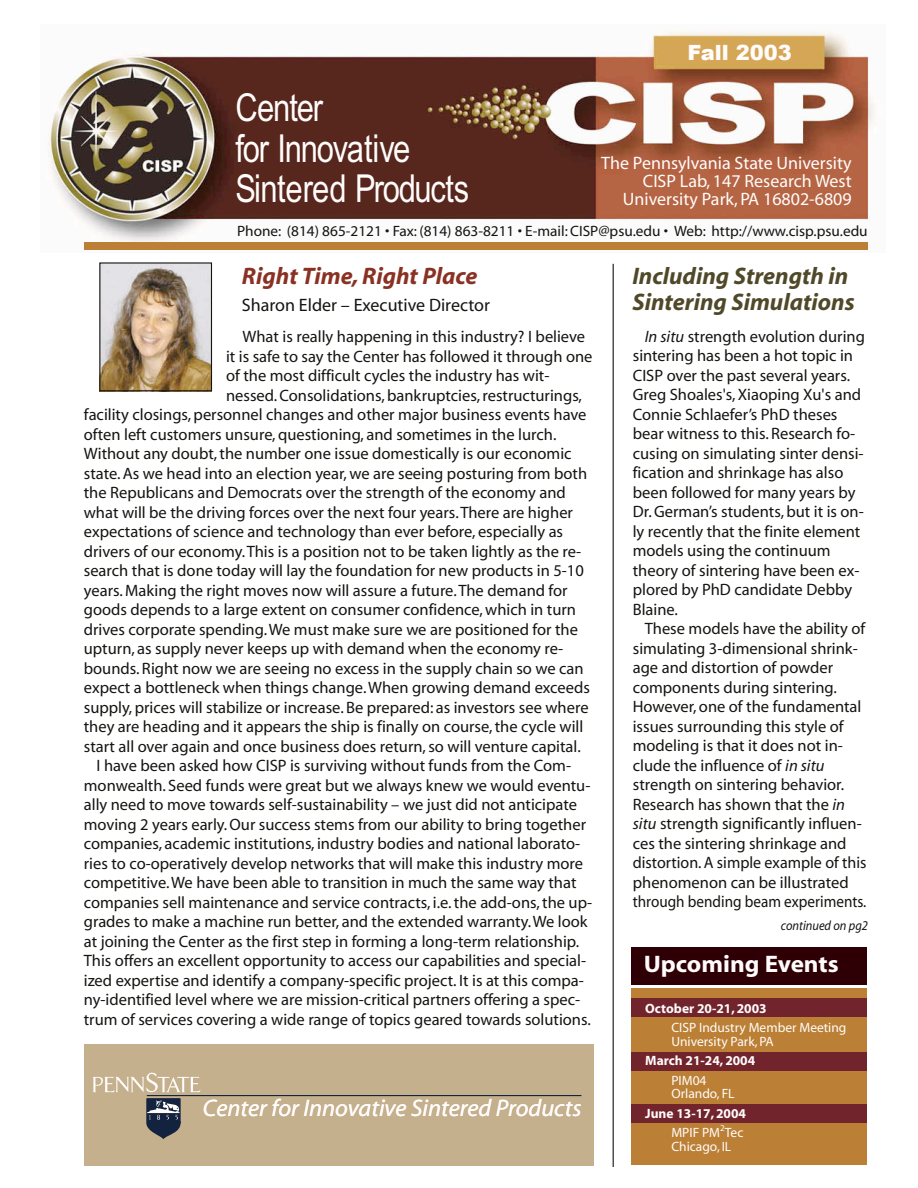
<style>
.page{position:relative;width:918px;height:1188px;background:#fff}
.page>*{position:absolute;margin:0;border:0;box-sizing:border-box;transform-origin:0 0}
.t1{font:38.55px/40.5px "Arial";letter-spacing:-.04em;color:#fffcfb;scale:.8 1}
.t2{font:italic 700 24px/25.5px "Myriad";color:#4f4929}
.t3{font:italic 24px "Myriad";color:#fffcfb}
.t4{font:italic 700 24px "Myriad";color:#893224}
.t5{font:700 24px "Myriad";color:#fffcfb;scale:1.05 1}
.t6{font:900 21px "Arial";color:#fffcfb}
.t7{font:18px/18px "Myriad";color:#fffcfb;text-align:right}
.t8{font:18px "Myriad";color:#141511}
.t9{font:16.5px/19.5px "Myriad";color:#141511}
.t10{font:15px "Myriad";color:#141511}
.t11{font:13.5px/13.5px "Myriad";color:#fffcfb}
.t12{font:700 13.5px/19.5px "Myriad";color:#fffcfb;text-align:right}
.t13{font:italic 13.5px "Myriad";color:#141511;scale:.92 1}
.s1{font-style:italic}
.s2{font-weight:400}
</style>
<div class="page">
<img style="left:48px;top:30px;width:827px;height:212px">
<div style="left:84px;top:242px;width:784px;height:8px;background:#bb8035"></div>
<hr style="left:613px;top:264px;width:1px;height:903px;background:#141511">
<div style="left:84px;top:1044px;width:510px;height:122px;background:#c5b08d"></div>
<svg style="left:93px;top:1072px;width:108px;height:67px"></svg>
<hr style="left:147px;top:1095px;width:434px;height:1px;background:#13223e">
<div style="left:632px;top:988px;width:235px;height:177px;background:#bb8035"></div>
<div style="left:632px;top:947px;width:235px;height:38px;background:#2e0006"></div>
<div style="left:632px;top:1052px;width:235px;height:18px;background:#72242d"></div>
<div style="left:632px;top:1104px;width:235px;height:19px;background:#72242d"></div>
<div style="left:632px;top:998px;width:235px;height:19px;background:#72242d"></div>
<img style="left:101px;top:264px;width:109px;height:125px">
<div style="left:99px;top:262px;width:113px;height:129px;border:1px solid #141511"></div>
<h1 class="t1" style="left:236px;top:88px;width:294px">Center<br>for Innovative<br>Sintered Products</h1>
<p class="t6" style="left:687px;top:41px;width:106px">Fall 2003</p>
<p class="t7" style="left:601px;top:155px;width:252px">The Pennsylvania State University<br>CISP Lab, 147 Research West<br>University Park, PA 16802-6809</p>
<p class="t10" style="left:237px;top:223px;width:632px">Phone: (814) 865-2121 • Fax: (814) 863-8211 • E-mail:CISP@psu.edu • Web: http://www.cisp.psu.edu</p>
<h2 class="t4" style="left:242px;top:264px;width:237px">Right Time,Right Place</h2>
<p class="t8" style="left:242px;top:296px;width:250px">Sharon Elder – Executive Director</p>
<p class="t9" style="left:243px;top:328px;width:344px">What is really happening in this industry? I believe</p>
<p class="t9" style="left:226px;top:347px;width:368px">it is safe to say the Center has followed it through one</p>
<p class="t9" style="left:226px;top:367px;width:325px">of the most difficult cycles the industry has wit-</p>
<p class="t9" style="left:226px;top:386px;width:358px">nessed.Consolidations, bankruptcies,restructurings,</p>
<p class="t9" style="left:84px;top:406px;width:504px">facility closings, personnel changes and other major business events have</p>
<p class="t9" style="left:84px;top:425px;width:474px">often left customers unsure, questioning, and sometimes in the lurch.</p>
<p class="t9" style="left:84px;top:445px;width:489px">Without any doubt,the number one issue domestically is our economic</p>
<p class="t9" style="left:84px;top:464px;width:505px">state.As we head into an election year,we are seeing posturing from both</p>
<p class="t9" style="left:84px;top:484px;width:483px">the Republicans and Democrats over the strength of the economy and</p>
<p class="t9" style="left:84px;top:503px;width:491px">what will be the driving forces over the next four years.There are higher</p>
<p class="t9" style="left:84px;top:523px;width:481px">expectations of science and technology than ever before, especially as</p>
<p class="t9" style="left:84px;top:542px;width:499px">drivers of our economy.This is a position not to be taken lightly as the re-</p>
<p class="t9" style="left:84px;top:562px;width:502px">search that is done today will lay the foundation for new products in 5-10</p>
<p class="t9" style="left:84px;top:581px;width:485px">years. Making the right moves now will assure a future.The demand for</p>
<p class="t9" style="left:84px;top:601px;width:494px">goods depends to a large extent on consumer confidence,which in turn</p>
<p class="t9" style="left:84px;top:620px;width:496px">drives corporate spending.We must make sure we are positioned for the</p>
<p class="t9" style="left:84px;top:640px;width:481px">upturn, as supply never keeps up with demand when the economy re-</p>
<p class="t9" style="left:84px;top:659px;width:501px">bounds. Right now we are seeing no excess in the supply chain so we can</p>
<p class="t9" style="left:84px;top:679px;width:508px">expect a bottleneck when things change.When growing demand exceeds</p>
<p class="t9" style="left:84px;top:698px;width:506px">supply, prices will stabilize or increase. Be prepared: as investors see where</p>
<p class="t9" style="left:84px;top:718px;width:501px">they are heading and it appears the ship is finally on course,the cycle will</p>
<p class="t9" style="left:84px;top:737px;width:498px">start all over again and once business does return,so will venture capital.</p>
<p class="t9" style="left:97px;top:757px;width:476px">I have been asked how CISP is surviving without funds from the Com-</p>
<p class="t9" style="left:84px;top:776px;width:508px">monwealth. Seed funds were great but we always knew we would eventu-</p>
<p class="t9" style="left:84px;top:796px;width:495px">ally need to move towards self-sustainability – we just did not anticipate</p>
<p class="t9" style="left:84px;top:815px;width:504px">moving 2 years early.Our success stems from our ability to bring together</p>
<p class="t9" style="left:84px;top:835px;width:498px">companies, academic institutions, industry bodies and national laborato-</p>
<p class="t9" style="left:84px;top:854px;width:501px">ries to co-operatively develop networks that will make this industry more</p>
<p class="t9" style="left:84px;top:874px;width:494px">competitive.We have been able to transition in much the same way that</p>
<p class="t9" style="left:84px;top:893px;width:510px">companies sell maintenance and service contracts, i.e.the add-ons,the up-</p>
<p class="t9" style="left:84px;top:913px;width:505px">grades to make a machine run better, and the extended warranty.We look</p>
<p class="t9" style="left:84px;top:932px;width:497px">at joining the Center as the first step in forming a long-term relationship.</p>
<p class="t9" style="left:84px;top:952px;width:504px">This offers an excellent opportunity to access our capabilities and special-</p>
<p class="t9" style="left:84px;top:971px;width:502px">ized expertise and identify a company-specific project. It is at this compa-</p>
<p class="t9" style="left:84px;top:991px;width:498px">ny-identified level where we are mission-critical partners offering a spec-</p>
<p class="t9" style="left:84px;top:1010px;width:509px">trum of services covering a wide range of topics geared towards solutions.</p>
<h2 class="t3" style="left:203px;top:1096px;width:380px">Center for Innovative Sintered Products</h2>
<h2 class="t2" style="left:632px;top:264px;width:224px">Including Strength in<br>Sintering Simulations</h2>
<p class="t9" style="left:633px;top:327px;width:234px;text-indent:12px"><span class="s1">In situ</span> strength evolution during sintering has been a hot topic in<br>CISP over the past several years.<br>Greg Shoales's, Xiaoping Xu's and<br>Connie Schlaefer’s PhD theses bear witness to this. Research fo&shy;cusing on simulating sinter densi&shy;fication and shrinkage has also been followed for many years by<br>Dr.German’s students, but it is on&shy;ly recently that the finite element models using the continuum theory of sintering have been ex&shy;plored by PhD candidate Debby<br>Blaine.</p>
<p class="t9" style="left:633px;top:620px;width:235px;text-indent:12px">These models have the ability of simulating 3-dimensional shrink&shy;age and distortion of powder components during sintering.<br>However, one of the fundamental issues surrounding this style of modeling is that it does not in&shy;clude the influence of <span class="s1">in situ </span>strength on sintering behavior.<br>Research has shown that the <span class="s1">in situ</span> strength significantly influen&shy;ces the sintering shrinkage and distortion.A simple example of this phenomenon can be illustrated through bending beam experiments.</p>
<p class="t13" style="left:781px;top:918px;width:96px">continued on pg2</p>
<h2 class="t5" style="left:644px;top:951px;width:187px">Upcoming Events</h2>
<p class="t12" style="left:645px;top:999px;width:123px">October 20-21, 2003</p>
<p class="t11" style="left:671px;top:1022px;width:177px">CISP Industry Member Meeting<br>University Park, PA</p>
<p class="t12" style="left:645px;top:1051px;width:112px">March 21-24, 2004</p>
<p class="t11" style="left:671px;top:1074px;width:65px">PIM04<br>Orlando, FL</p>
<p class="t12" style="left:645px;top:1104px;width:102px">June 13-17, 2004<br><span class="s2">MPIF PM</span><sup>2</sup><span class="s2">Tec</span></p>
<p class="t11" style="left:671px;top:1140px;width:61px">Chicago, IL</p>
</div>
